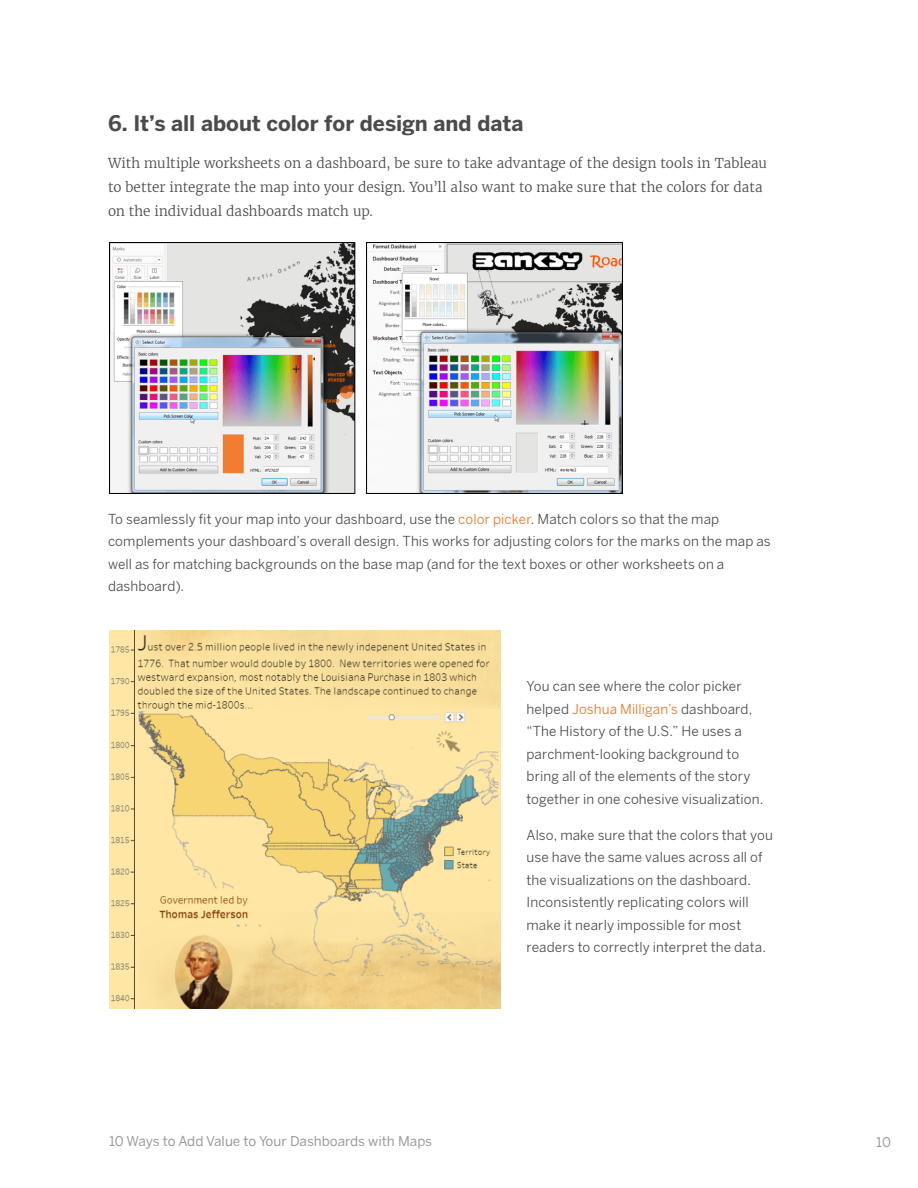
<style>
.page{position:relative;width:918px;height:1188px;background:#fff}
.page>*{position:absolute;margin:0;border:0;box-sizing:border-box;transform-origin:0 0}
.t1{font:700 21px "Benton Sans";letter-spacing:-.005em;color:#4b4b4b}
.t2{font:13.5px/22.5px "Benton Sans";letter-spacing:.01em;color:#4b4b4b}
.t3{font:300 13.5px/24px "Merriweather";letter-spacing:.005em;color:#4b4b4b}
.t4{font:13.5px "Benton Sans";color:#9b9b9b}
.s1{color:#e8762c}
</style>
<div class="page">
<img style="left:109px;top:242px;width:513px;height:251px">
<img style="left:109px;top:630px;width:391px;height:379px">
<h1 class="t1" style="left:108px;top:110px;width:417px">6. It’s all about color for design and data</h1>
<p class="t3" style="left:108px;top:151px;width:660px">With multiple worksheets on a dashboard, be sure to take advantage of the design tools in Tableau to better integrate the map into your design. You’ll also want to make sure that the colors for data on the individual dashboards match up.</p>
<p class="t2" style="left:108px;top:507px;width:664px">To seamlessly fit your map into your dashboard, use the <span class="s1">color picker</span>. Match colors so that the map complements your dashboard’s overall design. This works for adjusting colors for the marks on the map as well as for matching backgrounds on the base map (and for the text boxes or other worksheets on a dashboard).</p>
<p class="t2" style="left:526px;top:675px;width:238px">You can see where the color picker helped <span class="s1">Joshua Milligan’s</span> dashboard, “The History of the U.S.” He uses a parchment-looking background to bring all of the elements of the story together in one cohesive visualization.</p>
<p class="t2" style="left:526px;top:823px;width:248px">Also, make sure that the colors that you use have the same values across all of the visualizations on the dashboard.<br>Inconsistently replicating colors will make it nearly impossible for most readers to correctly interpret the data.</p>
<p class="t4" style="left:109px;top:1133px;width:325px">10 Ways to Add Value to Your Dashboards with Maps</p>
<p class="t4" style="left:876px;top:1134px;width:16px">10</p>
</div>
